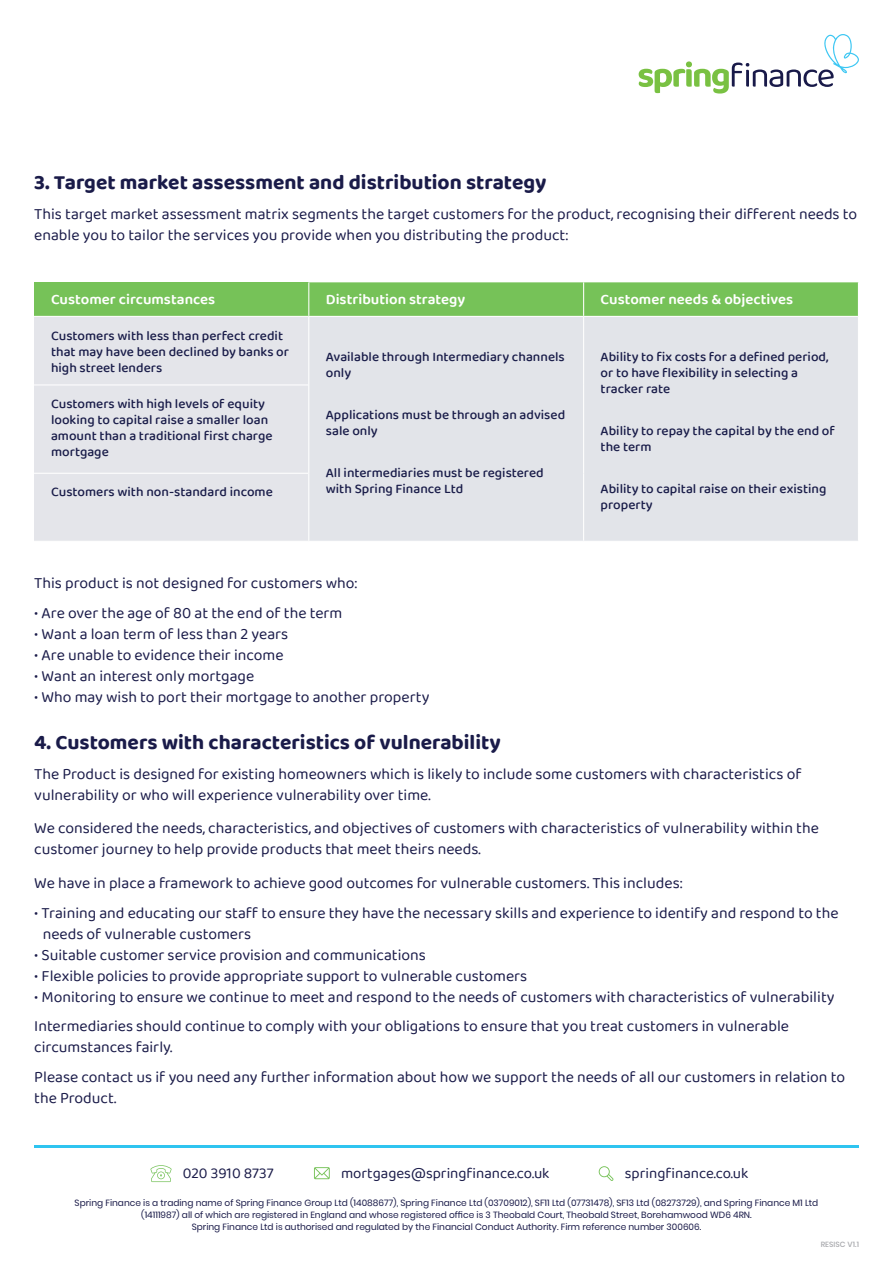
<style>
.page{position:relative;width:893px;height:1263px;background:#fff}
.page>*{position:absolute;margin:0;border:0;box-sizing:border-box;transform-origin:0 0}
.t1{font:700 21px "Baloo Chettan 2";color:#1a1b49}
.t2{font:15.75px/21px "Baloo Chettan 2";color:#1a1b49}
.t3{font:600 15px "Baloo Chettan 2";color:#fff}
.t4{font:15px "Baloo Chettan 2";color:#1a1b49}
.t5{font:500 13.5px/16.2px "Baloo Chettan 2";color:#191c49}
.t6{font:9px/12px "Poppins";color:#1a1b49;text-align:center}
.t7{font:500 7.5px "Poppins";letter-spacing:.01em;color:#a8a9ad}
</style>
<div class="page">
<hr style="left:34px;top:1145px;width:825px;height:3px;background:#2ec4f0">
<svg style="left:639px;top:34px;width:220px;height:60px"></svg>
<svg style="left:314px;top:1167px;width:16px;height:12px"></svg>
<svg style="left:599px;top:1166px;width:14px;height:15px"></svg>
<div style="left:34px;top:282px;width:275px;height:34px;background:#76c258"></div>
<div style="left:309px;top:282px;width:549px;height:34px;background:#76c258"></div>
<div style="left:34px;top:317px;width:274px;height:224px;background:#e4e5ea"></div>
<div style="left:309px;top:317px;width:549px;height:224px;background:#e2e4e9"></div>
<hr style="left:308px;top:282px;width:1px;height:34px;background:#fff">
<hr style="left:583px;top:282px;width:1px;height:34px;background:#fff">
<hr style="left:583px;top:317px;width:1px;height:68px;background:#fff">
<hr style="left:583px;top:385px;width:1px;height:88px;background:#fff">
<hr style="left:583px;top:473px;width:1px;height:68px;background:#fff">
<hr style="left:34px;top:384px;width:274px;height:1px;background:#fff">
<hr style="left:34px;top:473px;width:274px;height:1px;background:#fff">
<svg style="left:150px;top:1165px;width:22px;height:17px"></svg>
<h1 class="t1" style="left:34px;top:167px;width:514px">3. Target market assessment and distribution strategy</h1>
<p class="t2" style="left:34px;top:203px;width:824px">This target market assessment matrix segments the target customers for the product, recognising their different needs to enable you to tailor the services you provide when you distributing the product:</p>
<p class="t3" style="left:51px;top:289px;width:166px">Customer circumstances</p>
<p class="t3" style="left:326px;top:289px;width:141px">Distribution strategy</p>
<p class="t3" style="left:601px;top:289px;width:194px">Customer needs &amp; objectives</p>
<p class="t5" style="left:51px;top:327px;width:240px">Customers with less than perfect credit that may have been declined by banks or high street lenders</p>
<p class="t5" style="left:601px;top:348px;width:229px">Ability to fix costs for a defined period, or to have flexibility in selecting a tracker rate</p>
<p class="t5" style="left:601px;top:422px;width:236px">Ability to repay the capital by the end of the term</p>
<p class="t5" style="left:601px;top:480px;width:227px">Ability to capital raise on their existing property</p>
<p class="t5" style="left:326px;top:348px;width:240px">Available through Intermediary channels only</p>
<p class="t5" style="left:326px;top:406px;width:241px">Applications must be through an advised sale only</p>
<p class="t5" style="left:326px;top:464px;width:219px">All intermediaries must be registered with Spring Finance Ltd</p>
<p class="t5" style="left:51px;top:395px;width:223px">Customers with high levels of equity looking to capital raise a smaller loan amount than a traditional first charge mortgage</p>
<p class="t5" style="left:51px;top:483px;width:223px">Customers with non-standard income</p>
<p class="t2" style="left:34px;top:572px;width:325px">This product is not designed for customers who:</p>
<p class="t2" style="left:34px;top:602px;width:310px">• Are over the age of 80 at the end of the term</p>
<p class="t2" style="left:34px;top:623px;width:256px">• Want a loan term of less than 2 years</p>
<p class="t2" style="left:34px;top:644px;width:251px">• Are unable to evidence their income</p>
<p class="t2" style="left:34px;top:665px;width:221px">• Want an interest only mortgage</p>
<p class="t2" style="left:34px;top:686px;width:397px">• Who may wish to port their mortgage to another property</p>
<h1 class="t1" style="left:34px;top:727px;width:468px">4. Customers with characteristics of vulnerability</h1>
<p class="t2" style="left:34px;top:763px;width:769px">The Product is designed for existing homeowners which is likely to include some customers with characteristics of vulnerability or who will experience vulnerability over time.</p>
<p class="t2" style="left:34px;top:818px;width:786px">We considered the needs, characteristics, and objectives of customers with characteristics of vulnerability within the customer journey to help provide products that meet theirs needs.</p>
<p class="t2" style="left:34px;top:872px;width:650px">We have in place a framework to achieve good outcomes for vulnerable customers. This includes:</p>
<p class="t2" style="left:43px;top:902px;width:797px;text-indent:-9px">• Training and educating our staff to ensure they have the necessary skills and experience to identify and respond to the needs of vulnerable customers</p>
<p class="t2" style="left:34px;top:944px;width:393px">• Suitable customer service provision and communications</p>
<p class="t2" style="left:34px;top:965px;width:494px">• Flexible policies to provide appropriate support to vulnerable customers</p>
<p class="t2" style="left:34px;top:982px;width:802px;line-height:29.5px">• Monitoring to ensure we continue to meet and respond to the needs of customers with characteristics of vulnerability<br>Intermediaries should continue to comply with your obligations to ensure that you treat customers in vulnerable</p>
<p class="t2" style="left:34px;top:1032px;width:812px;line-height:29.5px">circumstances fairly.<br>Please contact us if you need any further information about how we support the needs of all our customers in relation to</p>
<p class="t2" style="left:34px;top:1087px;width:84px">the Product.</p>
<p class="t4" style="left:183px;top:1163px;width:92px">020 3910 8737</p>
<p class="t4" style="left:341px;top:1163px;width:210px">mortgages@springfinance.co.uk</p>
<p class="t4" style="left:625px;top:1163px;width:125px">springfinance.co.uk</p>
<p class="t6" style="left:75px;top:1197px;width:745px">Spring Finance is a trading name of Spring Finance Group Ltd (14088677), Spring Finance Ltd (03709012), SF11 Ltd (07731478), SF13 Ltd (08273729), and Spring Finance M1 Ltd (14111987) all of which are registered in England and whose registered office is 3 Theobald Court, Theobald Street, Borehamwood WD6 4RN.<br>Spring Finance Ltd is authorised and regulated by the Financial Conduct Authority. Firm reference number 300606.</p>
<p class="t7" style="left:821px;top:1240px;width:40px">RESISC V1.1</p>
</div>
